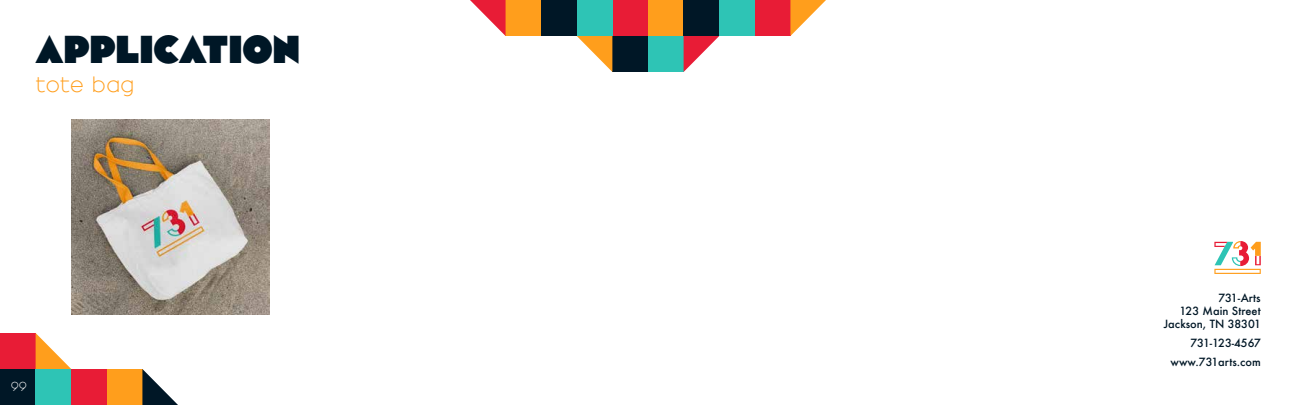
<style>
.page{position:relative;width:1296px;height:405px;background:#fff}
.page>*{position:absolute;margin:0;border:0;box-sizing:border-box;transform-origin:0 0}
.t1{font:900 42px "Arbotek";color:#001726}
.t2{font:300 24px "Arbotek";letter-spacing:-.015em;color:#ff9e1c}
.t3{font:300 14px "Arbotek";color:#fff}
.t4{font:500 11px/13.2px "Futura";color:#001726;text-align:right}
</style>
<div class="page">
<div style="left:0;top:333px;width:36px;height:36px;background:#e81c36"></div>
<svg style="left:36px;top:333px;width:35px;height:36px"></svg>
<div style="left:107px;top:369px;width:35px;height:36px;background:#ff9e1c"></div>
<svg style="left:142px;top:369px;width:36px;height:36px"></svg>
<div style="left:71px;top:369px;width:36px;height:36px;background:#e81c36"></div>
<div style="left:0;top:369px;width:36px;height:36px;background:#001726"></div>
<div style="left:36px;top:369px;width:35px;height:36px;background:#2ec4b5"></div>
<div style="left:612px;top:36px;width:36px;height:36px;background:#001726"></div>
<svg style="left:577px;top:36px;width:35px;height:36px"></svg>
<div style="left:506px;top:0;width:35px;height:36px;background:#ff9e1c"></div>
<svg style="left:470px;top:0;width:36px;height:36px"></svg>
<div style="left:541px;top:0;width:36px;height:36px;background:#001726"></div>
<div style="left:612px;top:0;width:36px;height:36px;background:#e81c36"></div>
<div style="left:577px;top:0;width:35px;height:36px;background:#2ec4b5"></div>
<img style="left:71px;top:119px;width:198px;height:195px">
<svg style="left:1214px;top:241px;width:47px;height:33px"></svg>
<div style="left:648px;top:36px;width:36px;height:36px;background:#2ec4b5"></div>
<svg style="left:684px;top:36px;width:35px;height:36px"></svg>
<div style="left:755px;top:0;width:35px;height:36px;background:#e81c36"></div>
<svg style="left:790px;top:0;width:36px;height:36px"></svg>
<div style="left:719px;top:0;width:36px;height:36px;background:#2ec4b5"></div>
<div style="left:648px;top:0;width:36px;height:36px;background:#ff9e1c"></div>
<div style="left:684px;top:0;width:35px;height:36px;background:#001726"></div>
<h1 class="t1" style="left:36px;top:26px;width:266px">APPLICATION</h1>
<h2 class="t2" style="left:36px;top:71px;width:100px">tote bag</h2>
<p class="t3" style="left:11px;top:379px;width:18px">99</p>
<p class="t4" style="left:1164px;top:291px;width:99px">731-Arts<br>123 Main Street<br>Jackson, TN 38301</p>
<p class="t4" style="left:1171px;top:333px;width:92px;line-height:19px">731-123-4567 www.731arts.com</p>
</div>
